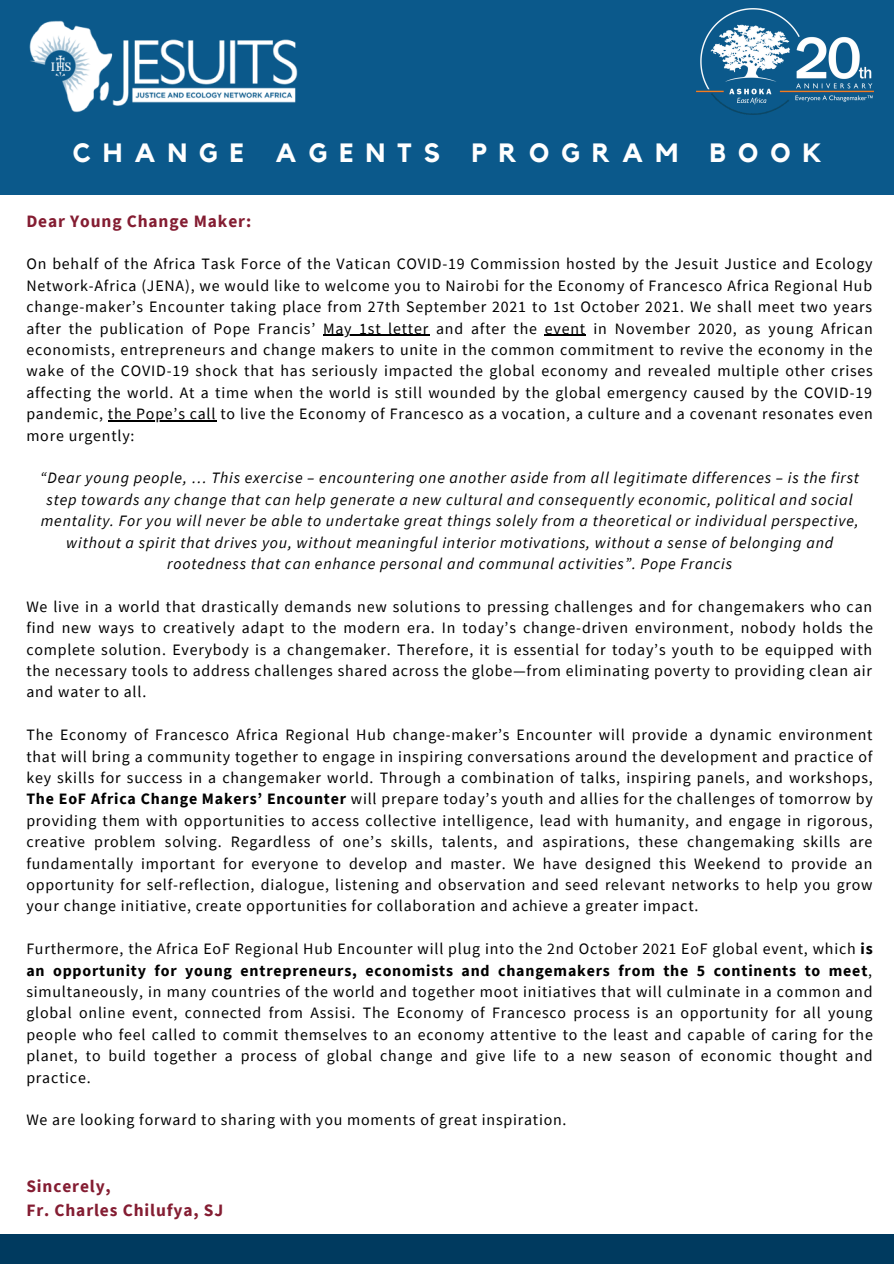
<style>
.page{position:relative;width:894px;height:1264px;background:#fff}
.page>*{position:absolute;margin:0;border:0;box-sizing:border-box;transform-origin:0 0}
.t1{font:700 26.4px "Kollektif";letter-spacing:.46em;color:#fff}
.t2{font:700 17.4px "Source Sans Pro";letter-spacing:.05em;color:#841d32}
.t3{font:15.9px/21.5px "Source Sans Pro";letter-spacing:.05em;color:#000;text-align:justify}
.t4{font:italic 15.9px/21.5px "Source Sans Pro";letter-spacing:.05em;color:#000;text-align:center}
.s1{font-weight:700}
</style>
<div class="page">
<div style="left:0;top:0;width:893px;height:195px;background:#0b598b"></div>
<div style="left:0;top:1234px;width:893px;height:29px;background:#003a5f"></div>
<img style="left:696px;top:9px;width:177px;height:106px">
<img style="left:29px;top:20px;width:269px;height:93px">
<hr style="left:323px;top:334px;width:106px;height:2px;background:#000">
<hr style="left:544px;top:334px;width:42px;height:2px;background:#000">
<hr style="left:108px;top:420px;width:108px;height:1px;background:#000">
<p class="t1" style="left:73px;top:141px;width:750px">CHANGE AGENTS PROGRAM BOOK</p>
<p class="t2" style="left:26px;top:209px;width:226px">Dear Young Change Maker:</p>
<p class="t3" style="left:26px;top:253px;width:847px">On behalf of the Africa Task Force of the Vatican COVID-19 Commission hosted by the Jesuit Justice and Ecology Network-Africa (JENA), we would like to welcome you to Nairobi for the Economy of Francesco Africa Regional Hub change-maker’s Encounter taking place from 27th September 2021 to 1st October 2021. We shall meet two years after the publication of Pope Francis’ May 1st letter and after the event in November 2020, as young African economists, entrepreneurs and change makers to unite in the common commitment to revive the economy in the wake of the COVID-19 shock that has seriously impacted the global economy and revealed multiple other crises affecting the world. At a time when the world is still wounded by the global emergency caused by the COVID-19 pandemic, the Pope’s call to live the Economy of Francesco as a vocation, a culture and a covenant resonates even more urgently:</p>
<p class="t4" style="left:40px;top:467px;width:820px">“Dear young people, … This exercise – encountering one another aside from all legitimate differences – is the first step towards any change that can help generate a new cultural and consequently economic, political and social mentality. For you will never be able to undertake great things solely from a theoretical or individual perspective, without a spirit that drives you, without meaningful interior motivations, without a sense of belonging and rootedness that can enhance personal and communal activities”. Pope Francis</p>
<p class="t3" style="left:26px;top:595px;width:848px">We live in a world that drastically demands new solutions to pressing challenges and for changemakers who can find new ways to creatively adapt to the modern era. In today’s change-driven environment, nobody holds the complete solution. Everybody is a changemaker. Therefore, it is essential for today’s youth to be equipped with the necessary tools to address challenges shared across the globe—from eliminating poverty to providing clean air and water to all.</p>
<p class="t3" style="left:26px;top:723px;width:847px">The Economy of Francesco Africa Regional Hub change-maker’s Encounter will provide a dynamic environment that will bring a community together to engage in inspiring conversations around the development and practice of key skills for success in a changemaker world. Through a combination of talks, inspiring panels, and workshops, <span class="s1">The EoF Africa Change Makers’ Encounter</span> will prepare today’s youth and allies for the challenges of tomorrow by providing them with opportunities to access collective intelligence, lead with humanity, and engage in rigorous, creative problem solving. Regardless of one’s skills, talents, and aspirations, these changemaking skills are fundamentally important for everyone to develop and master. We have designed this Weekend to provide an opportunity for self-reflection, dialogue, listening and observation and seed relevant networks to help you grow your change initiative, create opportunities for collaboration and achieve a greater impact.</p>
<p class="t3" style="left:26px;top:937px;width:847px">Furthermore, the Africa EoF Regional Hub Encounter will plug into the 2nd October 2021 EoF global event, which <span class="s1">is an opportunity for young entrepreneurs, economists and changemakers from the 5 continents to meet</span>, simultaneously, in many countries of the world and together moot initiatives that will culminate in a common and global online event, connected from Assisi. The Economy of Francesco process is an opportunity for all young people who feel called to commit themselves to an economy attentive to the least and capable of caring for the planet, to build together a process of global change and give life to a new season of economic thought and practice.</p>
<p class="t3" style="left:26px;top:1109px;width:541px">We are looking forward to sharing with you moments of great inspiration.</p>
<p class="t2" style="left:26px;top:1174px;width:86px">Sincerely,</p>
<p class="t2" style="left:26px;top:1198px;width:198px">Fr. Charles Chilufya, SJ</p>
</div>
